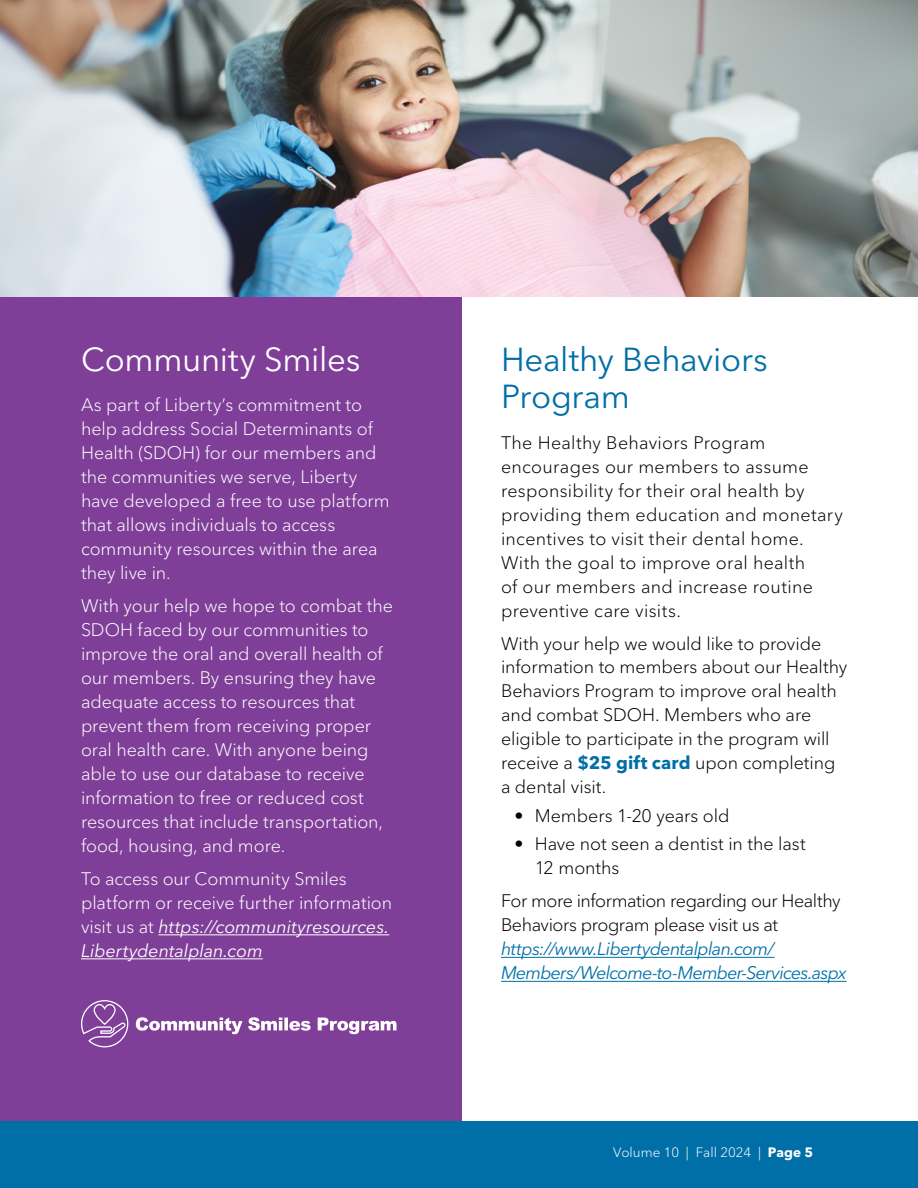
<style>
.page{position:relative;width:918px;height:1188px;background:#fff}
.page>*{position:absolute;margin:0;border:0;box-sizing:border-box;transform-origin:0 0}
.t1{font:33px/37.5px "Avenir Next LT Pro";letter-spacing:-.01em;color:#006fa7}
.t2{font:33px "Avenir Next LT Pro";letter-spacing:-.01em;color:#fff}
.t3{font:300 18px/24px "Avenir Next LT Pro";letter-spacing:-.005em;color:#fff}
.t4{font:300 18px/24px "Avenir Next LT Pro";color:#000}
.t5{font:italic 18px/24px "Avenir Next LT Pro";letter-spacing:-.04em;color:#006fa7}
.t6{font:300 18px/24px "Avenir Next LT Pro";letter-spacing:-.025em;color:#000}
.t7{font:300 13.5px "Avenir Next LT Pro";color:#fff}
.s1{font-weight:400;font-style:italic}
.s2{font-weight:700;color:#006fa7}
.s3{font-weight:700}
</style>
<div class="page">
<div style="left:0;top:0;width:461px;height:1188px;background:#7f3f98"></div>
<hr style="left:158px;top:934px;width:231px;height:1px;background:#fff">
<hr style="left:81px;top:958px;width:182px;height:1px;background:#fff">
<hr style="left:501px;top:957px;width:274px;height:1px;background:#006fa7">
<hr style="left:501px;top:981px;width:346px;height:1px;background:#006fa7">
<img style="left:0;top:0;width:918px;height:297px">
<svg style="left:136px;top:1017px;width:261px;height:17px"></svg>
<svg style="left:81px;top:1000px;width:48px;height:47px"></svg>
<div style="left:0;top:1121px;width:918px;height:67px;background:#006fa7"></div>
<h1 class="t2" style="left:81px;top:339px;width:281px">Community Smiles</h1>
<p class="t3" style="left:81px;top:393px;width:310px">As part of Liberty’s commitment to help address Social Determinants of<br>Health (SDOH) for our members and the communities we serve, Liberty have developed a free to use platform that allows individuals to access community resources within the area they live in.</p>
<p class="t3" style="left:81px;top:594px;width:314px">With your help we hope to combat the SDOH faced by our communities to improve the oral and overall health of our members. By ensuring they have adequate access to resources that prevent them from receiving proper oral health care. With anyone being able to use our database to receive information to free or reduced cost resources that include transportation, food, housing, and more.</p>
<p class="t3" style="left:81px;top:867px;width:313px">To access our Community Smiles platform or receive further information visit us at <span class="s1">https://communityresources.<br>Libertydentalplan.com</span></p>
<h1 class="t1" style="left:501px;top:340px;width:268px">Healthy Behaviors<br>Program</h1>
<p class="t4" style="left:501px;top:430px;width:343px">The Healthy Behaviors Program encourages our members to assume responsibility for their oral health by providing them education and monetary incentives to visit their dental home.<br>With the goal to improve oral health<br>of our members and increase routine preventive care visits.</p>
<p class="t4" style="left:501px;top:631px;width:348px">With your help we would like to provide information to members about our Healthy Behaviors Program to improve oral health and combat SDOH. Members who are eligible to participate in the program will receive a <span class="s2">$25 gift card</span> upon completing a dental visit.</p>
<p class="t4" style="left:514px;top:804px;width:217px">• Members 1-20 years old</p>
<p class="t4" style="left:535px;top:832px;width:273px;text-indent:-20px">• Have not seen a dentist in the last<br>12 months</p>
<p class="t6" style="left:501px;top:889px;width:341px">For more information regarding our Healthy<br>Behaviors program please visit us at</p>
<p class="t5" style="left:501px;top:937px;width:347px">https://www.Libertydentalplan.com/<br>Members/Welcome-to-Member-Services.aspx</p>
<p class="t7" style="left:613px;top:1144px;width:202px">Volume 10 | Fall 2024 | <span class="s3">Page 5</span></p>
</div>
